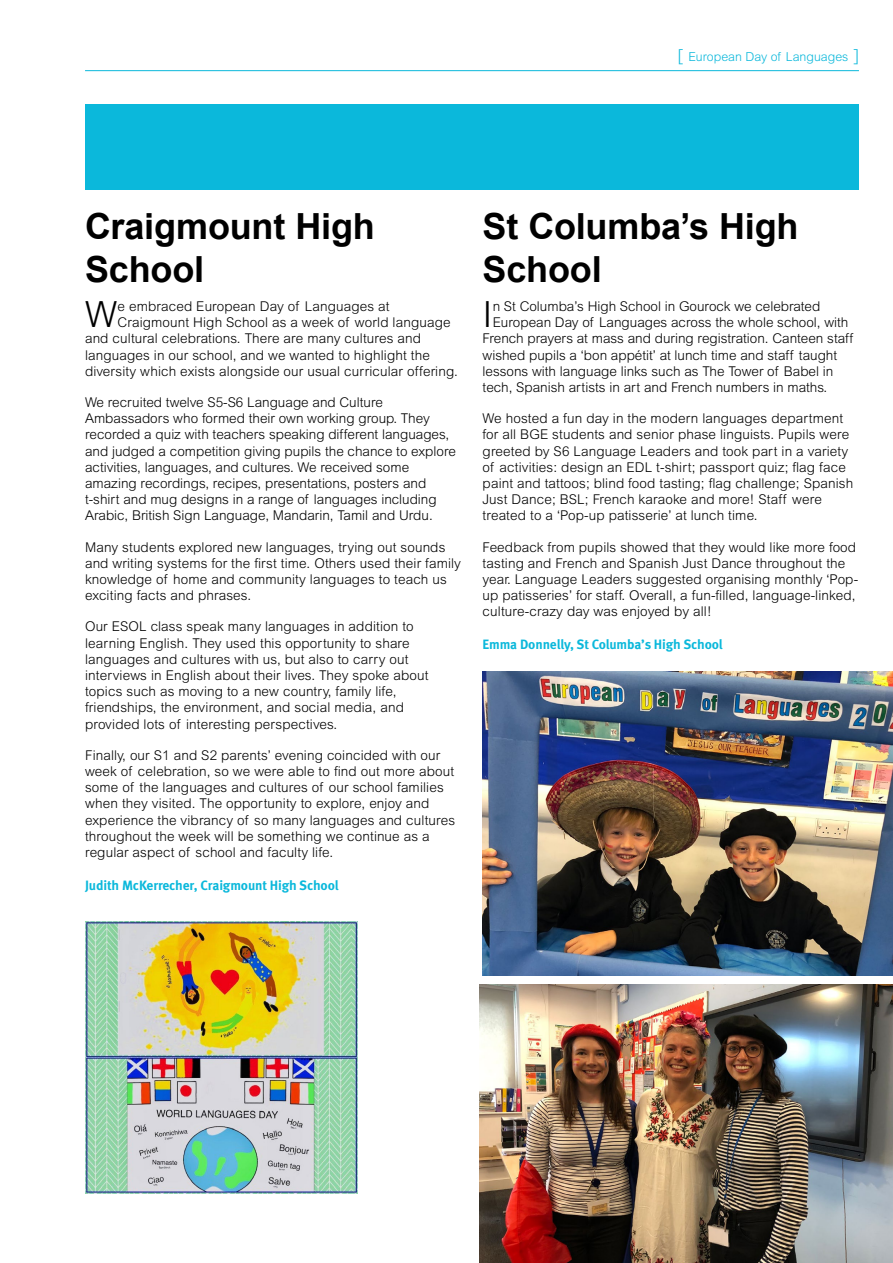
<style>
.page{position:relative;width:893px;height:1263px;background:#fff}
.page>*{position:absolute;margin:0;border:0;box-sizing:border-box;transform-origin:0 0}
.t1{font:300 36.15px "Arial";color:#000}
.SCILT_Headline_big{font:700 36px/43.2px "Arial";letter-spacing:-.005em;color:#000}
.t2{font:300 13.5px/16.2px "Arial";letter-spacing:.01em;color:#000}
.t3{font:700 13.5px "Meta OT";letter-spacing:-.01em;color:#0bb8db}
.t4{font:300 12.3px "Arial";color:#0bb8db}
.s1{font-size:16.5px}
</style>
<div class="page">
<hr style="left:85px;top:70px;width:774px;height:1px;background:#0bb8db">
<div style="left:85px;top:104px;width:774px;height:85px;background:#0bb8db"></div>
<img style="left:85px;top:921px;width:272px;height:272px">
<img style="left:483px;top:671px;width:410px;height:304px">
<img style="left:479px;top:985px;width:414px;height:278px">
<p class="t4" style="left:678px;top:49px;width:183px"><span class="s1">[</span> European Day of Languages <span class="s1">]</span></p>
<p class="SCILT_Headline_big" style="left:85px;top:206px;width:291px">Craigmount High<br>School</p>
<p class="t1" style="left:85px;top:294px;width:34px">W</p>
<p class="t2" style="left:118px;top:298px;width:273px">e embraced European Day of Languages at</p>
<p class="t2" style="left:118px;top:314px;width:335px">Craigmount High School as a week of world language</p>
<p class="t2" style="left:85px;top:330px;width:338px">and cultural celebrations. There are many cultures and</p>
<p class="t2" style="left:85px;top:347px;width:346px">languages in our school, and we wanted to highlight the</p>
<p class="t2" style="left:85px;top:363px;width:375px">diversity which exists alongside our usual curricular offering.</p>
<p class="t2" style="left:85px;top:394px;width:372px">We recruited twelve S5-S6 Language and Culture Ambassadors who formed their own working group. They recorded a quiz with teachers speaking different languages, and judged a competition giving pupils the chance to explore activities, languages, and cultures. We received some amazing recordings, recipes, presentations, posters and t-shirt and mug designs in a range of languages including Arabic, British Sign Language, Mandarin, Tamil and Urdu.</p>
<p class="t2" style="left:85px;top:539px;width:377px">Many students explored new languages, trying out sounds and writing systems for the first time. Others used their family knowledge of home and community languages to teach us exciting facts and phrases.</p>
<p class="t2" style="left:85px;top:618px;width:345px">Our ESOL class speak many languages in addition to learning English. They used this opportunity to share languages and cultures with us, but also to carry out interviews in English about their lives. They spoke about topics such as moving to a new country, family life, friendships, the environment, and social media, and provided lots of interesting perspectives.</p>
<p class="t2" style="left:85px;top:747px;width:372px">Finally, our S1 and S2 parents’ evening coincided with our week of celebration, so we were able to find out more about some of the languages and cultures of our school families when they visited. The opportunity to explore, enjoy and experience the vibrancy of so many languages and cultures throughout the week will be something we continue as a regular aspect of school and faculty life.</p>
<p class="t3" style="left:85px;top:876px;width:255px">Judith McKerrecher, Craigmount High School</p>
<p class="SCILT_Headline_big" style="left:483px;top:206px;width:317px">St Columba’s High<br>School</p>
<p class="t1" style="left:483px;top:294px;width:12px">I</p>
<p class="t2" style="left:493px;top:298px;width:329px">n St Columba’s High School in Gourock we celebrated</p>
<p class="t2" style="left:493px;top:314px;width:357px">European Day of Languages across the whole school, with</p>
<p class="t2" style="left:483px;top:330px;width:372px">French prayers at mass and during registration. Canteen staff</p>
<p class="t2" style="left:483px;top:347px;width:356px">wished pupils a ‘bon appétit’ at lunch time and staff taught</p>
<p class="t2" style="left:483px;top:363px;width:352px">lessons with language links such as The Tower of Babel in</p>
<p class="t2" style="left:483px;top:379px;width:346px">tech, Spanish artists in art and French numbers in maths.</p>
<p class="t2" style="left:483px;top:410px;width:372px">We hosted a fun day in the modern languages department for all BGE students and senior phase linguists. Pupils were greeted by S6 Language Leaders and took part in a variety of activities: design an EDL t-shirt; passport quiz; flag face paint and tattoos; blind food tasting; flag challenge; Spanish Just Dance; BSL; French karaoke and more! Staff were treated to a ‘Pop-up patisserie’ at lunch time.</p>
<p class="t2" style="left:483px;top:539px;width:377px">Feedback from pupils showed that they would like more food tasting and French and Spanish Just Dance throughout the year. Language Leaders suggested organising monthly ‘Pop&shy;up patisseries’ for staff. Overall, a fun-filled, language-linked, culture-crazy day was enjoyed by all!</p>
<p class="t3" style="left:483px;top:636px;width:242px">Emma Donnelly, St Columba’s High School</p>
</div>
